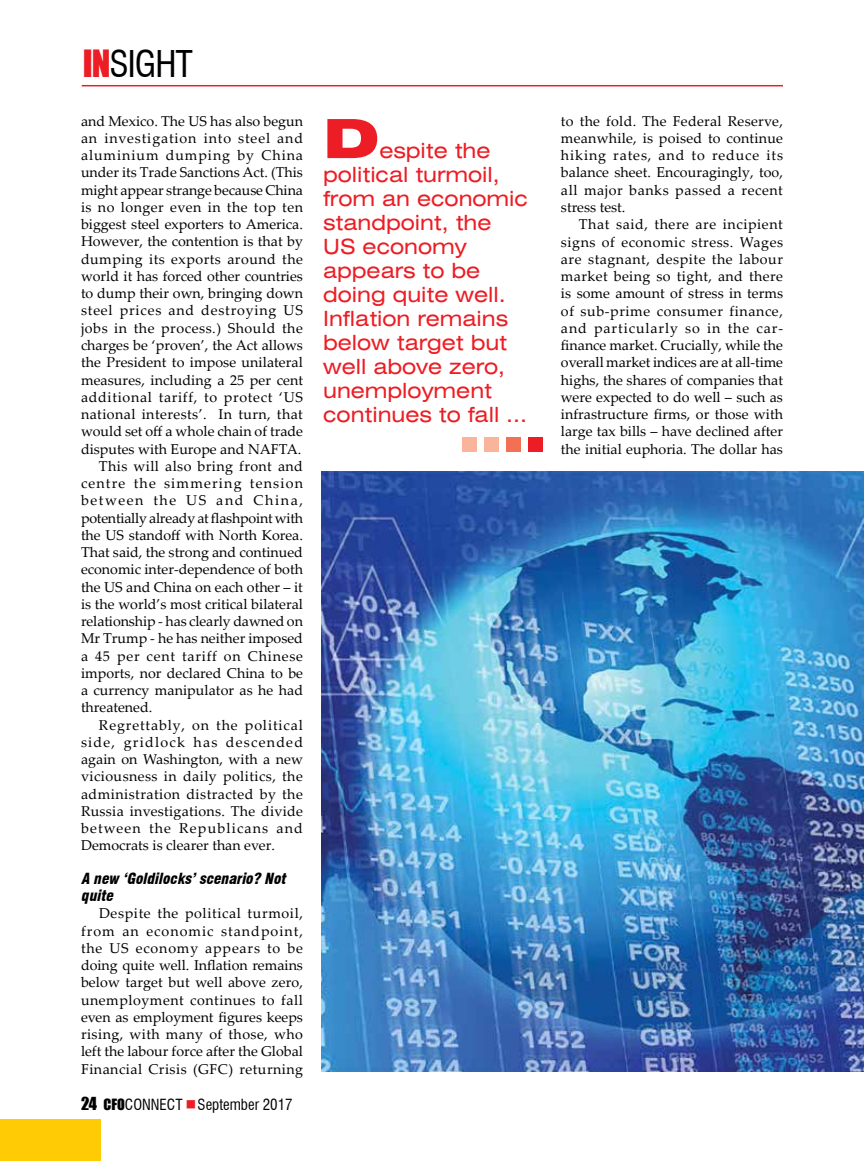
<style>
.page{position:relative;width:864px;height:1161px;background:#fff}
.page>*{position:absolute;margin:0;border:0;box-sizing:border-box;transform-origin:0 0}
.t1{font:900 expanded 54px "Swiss 721 BT";color:#ec1d24}
.t2{font:condensed 36px "Swiss 721 BT";letter-spacing:-.025em;color:#000}
.t3{font:expanded 21px/24px "Swiss 721 BT";color:#ec1d24}
.t4{font:italic 900 condensed 15px/17.2px "Swiss 721 BT";color:#000}
.t5{font:condensed 15px "Swiss 721 BT";color:#000}
.t6{font:14.25px/17.2px "Palatino Linotype";letter-spacing:.005em;color:#000;text-align:justify}
.t7{font:14.25px "Palatino Linotype";letter-spacing:.03em;color:#000}
.t8{font:14.25px "Palatino Linotype";letter-spacing:.06em;color:#000}
.t9{font:14.25px "Palatino Linotype";letter-spacing:.035em;color:#000}
.t10{font:14.25px "Palatino Linotype";letter-spacing:.085em;color:#000}
.t11{font:14.25px "Palatino Linotype";letter-spacing:-.015em;color:#000}
.t12{font:14.25px "Palatino Linotype";letter-spacing:.05em;color:#000}
.t13{font:14.25px "Palatino Linotype";letter-spacing:.04em;color:#000}
.t14{font:14.25px "Palatino Linotype";letter-spacing:.055em;color:#000}
.t15{font:14.25px "Palatino Linotype";letter-spacing:.08em;color:#000}
.t16{font:14.25px "Palatino Linotype";letter-spacing:.065em;color:#000}
.t17{font:14.25px "Palatino Linotype";letter-spacing:.11em;color:#000}
.s1{font-family:"Impact";font-stretch:normal;font-size:34.5px;color:#ec1d24}
.s2{font-family:"Impact";font-stretch:normal;font-size:16.5px}
.s3{font-family:"Impact";font-stretch:normal;font-size:14.25px}
</style>
<div class="page">
<hr style="left:82px;top:85px;width:701px;height:1px;background:#ec1d24">
<div style="left:0;top:1119px;width:101px;height:42px;background:#ffcb05"></div>
<div style="left:484px;top:437px;width:15px;height:15px;background:#f9b49b"></div>
<div style="left:506px;top:437px;width:14px;height:15px;background:#f27053"></div>
<div style="left:528px;top:437px;width:15px;height:15px;background:#ec1d24"></div>
<div style="left:462px;top:437px;width:14px;height:15px;background:#f9b49b"></div>
<img style="left:322px;top:472px;width:542px;height:600px">
<h2 class="t2" style="left:83px;top:43px;width:112px"><span class="s1">IN</span>SIGHT</h2>
<p class="t6" style="left:81px;top:112px;width:224px">and Mexico. The US has also begun</p>
<p class="t8" style="left:81px;top:128px;width:224px">an investigation into steel and</p>
<p class="t16" style="left:81px;top:145px;width:224px">aluminium dumping by China</p>
<p class="t6" style="left:81px;top:163px;width:223px">under its Trade Sanctions Act. (This</p>
<p class="t6" style="left:81px;top:181px;width:223px">might appear strange because China</p>
<p class="t9" style="left:81px;top:197px;width:223px">is no longer even in the top ten</p>
<p class="t6" style="left:81px;top:215px;width:223px">biggest steel exporters to America.</p>
<p class="t6" style="left:81px;top:232px;width:224px">However, the contention is that by</p>
<p class="t9" style="left:81px;top:249px;width:224px">dumping its exports around the</p>
<p class="t6" style="left:81px;top:267px;width:224px">world it has forced other countries</p>
<p class="t6" style="left:81px;top:284px;width:224px">to dump their own, bringing down</p>
<p class="t8" style="left:81px;top:301px;width:223px">steel prices and destroying US</p>
<p class="t13" style="left:81px;top:318px;width:223px">jobs in the process.) Should the</p>
<p class="t6" style="left:81px;top:336px;width:223px">charges be ‘proven’, the Act allows</p>
<p class="t6" style="left:81px;top:353px;width:223px">the President to impose unilateral</p>
<p class="t6" style="left:81px;top:370px;width:224px">measures, including a 25 per cent</p>
<p class="t12" style="left:81px;top:387px;width:224px">additional tariff, to protect ‘US</p>
<p class="t7" style="left:81px;top:404px;width:223px">national interests’. In turn, that</p>
<p class="t6" style="left:81px;top:422px;width:223px">would set off a whole chain of trade</p>
<p class="t6" style="left:81px;top:440px;width:222px">disputes with Europe and NAFTA.</p>
<p class="t7" style="left:99px;top:456px;width:206px">This will also bring front and</p>
<p class="t10" style="left:81px;top:473px;width:224px">centre the simmering tension</p>
<p class="t17" style="left:81px;top:490px;width:223px">between the US and China,</p>
<p class="t11" style="left:81px;top:508px;width:224px">potentially already at flashpoint with</p>
<p class="t6" style="left:81px;top:526px;width:224px">the US standoff with North Korea.</p>
<p class="t6" style="left:81px;top:543px;width:224px">That said, the strong and continued</p>
<p class="t6" style="left:81px;top:560px;width:223px">economic inter-dependence of both</p>
<p class="t6" style="left:81px;top:578px;width:223px">the US and China on each other – it</p>
<p class="t6" style="left:81px;top:595px;width:223px">is the world’s most critical bilateral</p>
<p class="t6" style="left:81px;top:612px;width:223px">relationship - has clearly dawned on</p>
<p class="t6" style="left:81px;top:629px;width:224px">Mr Trump - he has neither imposed</p>
<p class="t14" style="left:81px;top:646px;width:224px">a 45 per cent tariff on Chinese</p>
<p class="t6" style="left:81px;top:664px;width:224px">imports, nor declared China to be</p>
<p class="t6" style="left:81px;top:681px;width:224px">a currency manipulator as he had</p>
<p class="t6" style="left:81px;top:698px;width:73px">threatened.</p>
<p class="t8" style="left:99px;top:715px;width:205px">Regrettably, on the political</p>
<p class="t10" style="left:81px;top:732px;width:224px">side, gridlock has descended</p>
<p class="t6" style="left:81px;top:750px;width:223px">again on Washington, with a new</p>
<p class="t7" style="left:81px;top:766px;width:223px">viciousness in daily politics, the</p>
<p class="t7" style="left:81px;top:784px;width:223px">administration distracted by the</p>
<p class="t6" style="left:81px;top:802px;width:224px">Russia investigations. The divide</p>
<p class="t15" style="left:81px;top:818px;width:223px">between the Republicans and</p>
<p class="t6" style="left:81px;top:836px;width:195px">Democrats is clearer than ever.</p>
<p class="t4" style="left:81px;top:870px;width:210px">A new ‘Goldilocks’scenario? Not quite</p>
<p class="t6" style="left:81px;top:904px;width:224px;text-indent:18px">Despite the political turmoil, from an economic standpoint, the US economy appears to be doing quite well. Inflation remains below target but well above zero, unemployment continues to fall even as employment figures keeps rising, with many of those, who left the labour force after the Global Financial Crisis (GFC) returning</p>
<p class="t5" style="left:81px;top:1096px;width:213px"><span class="s2">24</span> <span class="s3">CFO</span>CONNECT September 2017</p>
<h1 class="t1" style="left:323px;top:106px;width:58px">D</h1>
<h3 class="t3" style="left:323px;top:139px;width:206px;text-indent:56px">espite the political turmoil, from an economic standpoint, the<br>US economy appears to be doing quite well.<br>Inflation remains below target but well above zero, unemployment continues to fall ...</h3>
<p class="t6" style="left:561px;top:112px;width:224px">to the fold. The Federal Reserve, meanwhile, is poised to continue hiking rates, and to reduce its balance sheet. Encouragingly, too, all major banks passed a recent stress test.</p>
<p class="t6" style="left:561px;top:215px;width:224px;text-indent:18px">That said, there are incipient signs of economic stress. Wages are stagnant, despite the labour market being so tight, and there is some amount of stress in terms of sub-prime consumer finance, and particularly so in the car&shy;finance market. Crucially, while the overall market indices are at all-time highs, the shares of companies that were expected to do well – such as infrastructure firms, or those with large tax bills – have declined after the initial euphoria. The dollar has</p>
</div>
